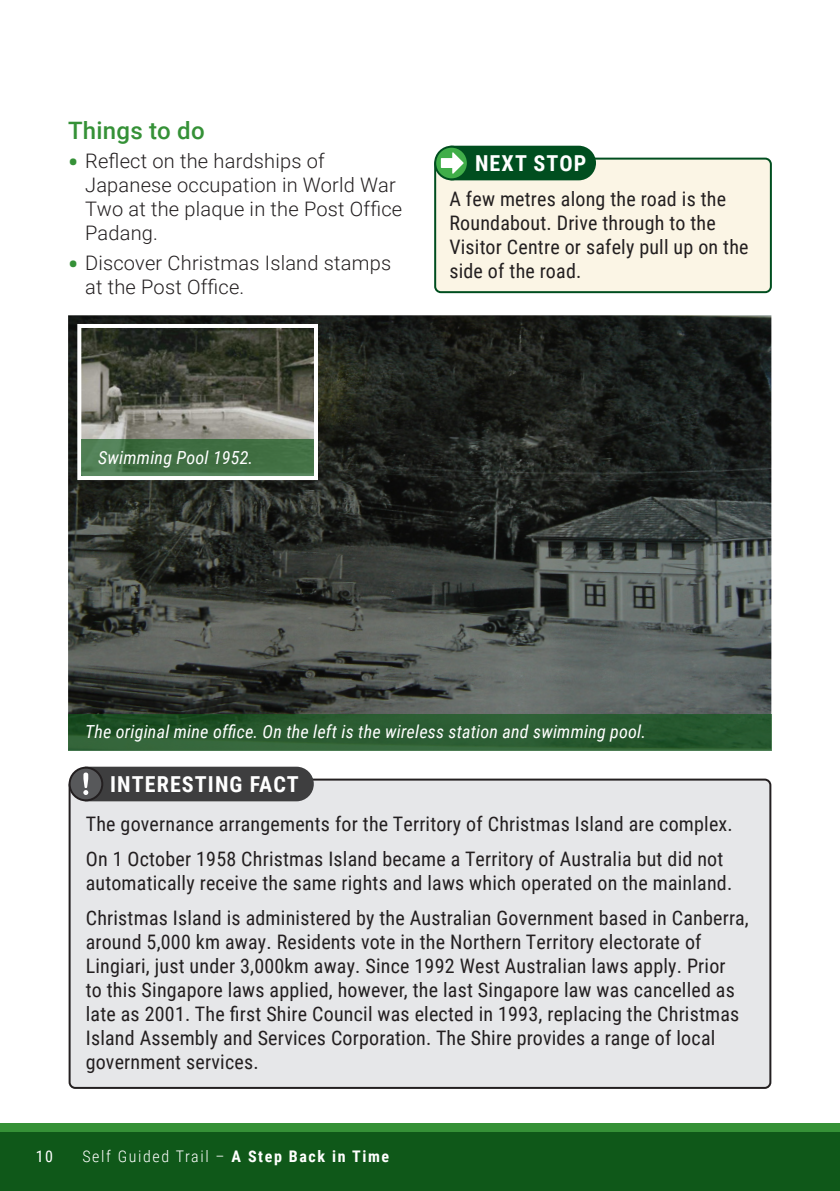
<style>
.page{position:relative;width:840px;height:1191px;background:#fff}
.page>*{position:absolute;margin:0;border:0;box-sizing:border-box;transform-origin:0 0}
.t1{font:500 24px "Roboto";letter-spacing:.01em;color:#359137}
.NEXT_STOP_Heading{font:700 22px "Roboto Condensed";letter-spacing:.05em;color:#fff}
.Next_body_text{font:20px/24px "Roboto Condensed";letter-spacing:.01em;color:#231f20}
.t2{font:300 20px/24px "Roboto";letter-spacing:.01em;color:#231f20}
.Captions_Rev{font:italic 18px "Roboto Condensed";letter-spacing:.01em;color:#fff}
.t3{font:300 16px "Roboto Condensed";letter-spacing:.1em;color:#fff}
.t4{font:16px "Roboto Condensed";color:#fff}
.s1{font-weight:700;font-size:28px;color:#359137}
.s2{font-weight:700}
</style>
<div class="page">
<div style="left:0;top:1125px;width:839px;height:66px;background:#0f5819"></div>
<div style="left:0;top:1123px;width:839px;height:8px;background:#359137"></div>
<div style="left:70px;top:779px;width:700px;height:309px;background:#e6e7e9;border-radius:6px"></div>
<div style="left:69px;top:778px;width:702px;height:311px;border:2px solid #231f20;border-radius:6px"></div>
<div style="left:70px;top:767px;width:32px;height:33px;background:#57585a;border-radius:50%"></div>
<div style="left:69px;top:766px;width:34px;height:35px;border:2px solid #231f20;border-radius:50%"></div>
<svg style="left:83px;top:766px;width:230px;height:35px;background:#464647"></svg>
<div style="left:435px;top:159px;width:335px;height:133px;background:#fbf5e5;border-radius:6px"></div>
<div style="left:434px;top:158px;width:337px;height:135px;border:2px solid #004e1f;border-radius:6px"></div>
<svg style="left:435px;top:147px;width:32px;height:32px"></svg>
<div style="left:434px;top:146px;width:34px;height:34px;border:2px solid #004e1f;border-radius:50%"></div>
<svg style="left:440px;top:146px;width:155px;height:34px;background:#166231"></svg>
<img style="left:68px;top:315px;width:703px;height:398px">
<img style="left:82px;top:329px;width:231px;height:110px">
<div style="left:77px;top:324px;width:241px;height:156px;border:4px solid #fff"></div>
<svg style="left:81px;top:439px;width:233px;height:37px;background:#447347"></svg>
<svg style="left:68px;top:713px;width:703px;height:37px;background:#2a5a31"></svg>
<h2 class="t1" style="left:68px;top:113px;width:138px">Things to do</h2>
<p class="t2" style="left:85px;top:148px;width:318px;text-indent:-17px"><span class="s1">•</span> Reflect on the hardships of<br>Japanese occupation in World War<br>Two at the plaque in the Post Office<br>Padang.</p>
<p class="t2" style="left:85px;top:250px;width:307px;text-indent:-17px"><span class="s1">•</span> Discover Christmas Island stamps at the Post Office.</p>
<p class="NEXT_STOP_Heading" style="left:475px;top:148px;width:113px">NEXT STOP</p>
<p class="Next_body_text" style="left:449px;top:186px;width:300px">A few metres along the road is the<br>Roundabout. Drive through to the<br>Visitor Centre or safely pull up on the side of the road.</p>
<p class="Captions_Rev" style="left:98px;top:445px;width:156px">Swimming Pool 1952.</p>
<p class="Captions_Rev" style="left:85px;top:719px;width:562px">The original mine office. On the left is the wireless station and swimming pool.</p>
<p class="NEXT_STOP_Heading" style="left:110px;top:769px;width:190px">INTERESTING FACT</p>
<p class="Next_body_text" style="left:86px;top:810px;width:648px">The governance arrangements for the Territory of Christmas Island are complex.</p>
<p class="Next_body_text" style="left:86px;top:846px;width:647px">On 1 October 1958 Christmas Island became a Territory of Australia but did not automatically receive the same rights and laws which operated on the mainland.</p>
<p class="Next_body_text" style="left:86px;top:905px;width:664px">Christmas Island is administered by the Australian Government based in Canberra, around 5,000 km away. Residents vote in the Northern Territory electorate of Lingiari, just under 3,000km away. Since 1992 West Australian laws apply. Prior<br>to this Singapore laws applied, however, the last Singapore law was cancelled as late as 2001. The first Shire Council was elected in 1993, replacing the Christmas Island Assembly and Services Corporation. The Shire provides a range of local government services.</p>
<p class="t4" style="left:36px;top:1144px;width:19px">10</p>
<p class="t3" style="left:82px;top:1144px;width:308px">Self Guided Trail – <span class="s2">A Step Back in Time</span></p>
</div>
